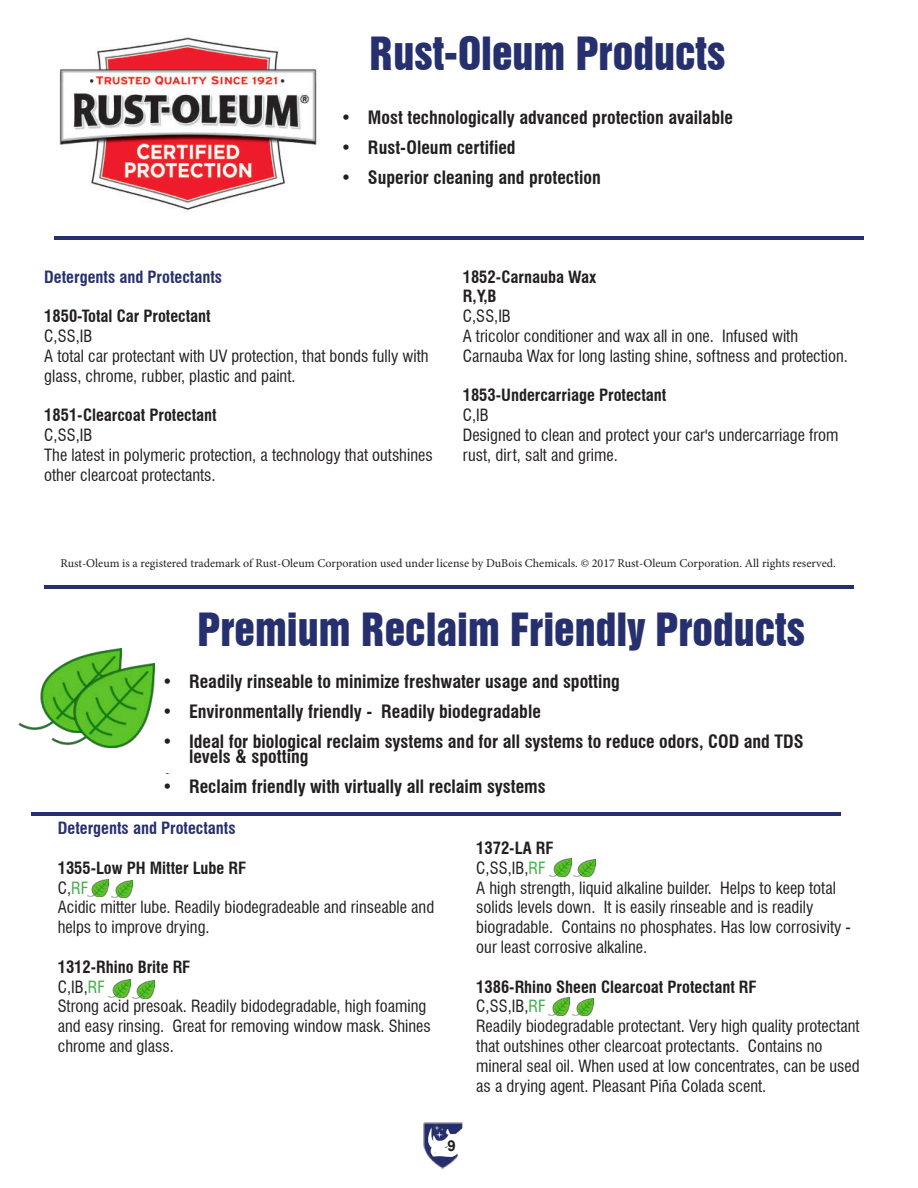
<style>
.page{position:relative;width:918px;height:1188px;background:#fff}
.page>*{position:absolute;margin:0;border:0;box-sizing:border-box;transform-origin:0 0}
.t1{font:42px "Swiss 921 BT Regular A";color:#27306e}
.t2{font:700 condensed 18px "Swiss 721 BT";color:#231f20}
.t3{font:condensed 16.5px/19.8px "Swiss 721 BT";color:#231f20}
.t4{font:700 condensed 16.5px/19.8px "Swiss 721 BT";color:#231f20}
.t5{font:700 condensed 16.5px "Swiss 721 BT";color:#27306e}
.t6{font:700 15px "Arial";color:#231f20}
.t7{font:12px "Minion Pro";color:#231f20}
.s1{font-weight:700}
.s2{color:#40ae49}
</style>
<div class="page">
<img style="left:59px;top:36px;width:261px;height:175px">
<hr style="left:54px;top:236px;width:810px;height:4px;background:#27306e">
<hr style="left:44px;top:585px;width:810px;height:4px;background:#27306e">
<hr style="left:31px;top:812px;width:810px;height:4px;background:#27306e">
<img style="left:423px;top:1122px;width:40px;height:48px">
<img style="left:87px;top:879px;width:22px;height:18px">
<img style="left:111px;top:880px;width:22px;height:18px">
<img style="left:109px;top:980px;width:21px;height:17px">
<img style="left:133px;top:981px;width:21px;height:17px">
<img style="left:550px;top:859px;width:21px;height:17px">
<img style="left:574px;top:859px;width:21px;height:18px">
<img style="left:548px;top:998px;width:22px;height:17px">
<img style="left:572px;top:998px;width:22px;height:18px">
<img style="left:19px;top:648px;width:103px;height:83px">
<img style="left:51px;top:664px;width:103px;height:83px">
<h1 class="t1" style="left:370px;top:26px;width:357px">Rust-Oleum Products</h1>
<p class="t2" style="left:341px;top:106px;width:394px">• Most technologically advanced protection available</p>
<p class="t2" style="left:341px;top:136px;width:176px">• Rust-Oleum certified</p>
<p class="t2" style="left:341px;top:166px;width:261px">• Superior cleaning and protection</p>
<p class="t5" style="left:44px;top:267px;width:179px">Detergents and Protectants</p>
<p class="t4" style="left:44px;top:306px;width:168px">1850-Total Car Protectant</p>
<p class="t3" style="left:44px;top:326px;width:386px">C,SS,IB<br>A total car protectant with UV protection, that bonds fully with glass, chrome, rubber, plastic and paint.</p>
<p class="t4" style="left:44px;top:405px;width:174px">1851-Clearcoat Protectant</p>
<p class="t3" style="left:44px;top:425px;width:390px">C,SS,IB<br>The latest in polymeric protection, a technology that outshines other clearcoat protectants.</p>
<p class="t4" style="left:463px;top:267px;width:135px">1852-Carnauba Wax<br>R,Y,B</p>
<p class="t3" style="left:463px;top:306px;width:387px">C,SS,IB<br>A tricolor conditioner and wax all in one. Infused with<br>Carnauba Wax for long lasting shine, softness and protection.</p>
<p class="t4" style="left:463px;top:386px;width:205px">1853-Undercarriage Protectant</p>
<p class="t3" style="left:463px;top:405px;width:377px">C,IB<br>Designed to clean and protect your car's undercarriage from rust, dirt, salt and grime.</p>
<p class="t7" style="left:61px;top:555px;width:777px">Rust-Oleum is a registered trademark of Rust-Oleum Corporation used under license by DuBois Chemicals. © 2017 Rust-Oleum Corporation. All rights reserved.</p>
<h1 class="t1" style="left:198px;top:602px;width:609px">Premium Reclaim Friendly Products</h1>
<p class="t2" style="left:162px;top:670px;width:459px">• Readily rinseable to minimize freshwater usage and spotting</p>
<p class="t2" style="left:162px;top:700px;width:380px">• Environmentally friendly - Readily biodegradable</p>
<p class="t2" style="left:162px;top:730px;width:643px">• Ideal for biological reclaim systems and for all systems to reduce odors, COD and TDS</p>
<p class="t2" style="left:189px;top:745px;width:121px">levels &amp; spotting</p>
<p class="t2" style="left:162px;top:760px;width:12px">•</p>
<p class="t2" style="left:162px;top:775px;width:385px">• Reclaim friendly with virtually all reclaim systems</p>
<p class="t5" style="left:58px;top:818px;width:179px">Detergents and Protectants</p>
<p class="t3" style="left:58px;top:858px;width:378px"><span class="s1">1355-Low PH Mitter Lube RF<br></span>C,<span class="s2">RF<br></span>Acidic mitter lube. Readily biodegradeable and rinseable and helps to improve drying.</p>
<p class="t3" style="left:58px;top:957px;width:375px"><span class="s1">1312-Rhino Brite RF<br></span>C,IB,<span class="s2">RF<br></span>Strong acid presoak. Readily bidodegradable, high foaming and easy rinsing. Great for removing window mask. Shines chrome and glass.</p>
<p class="t3" style="left:476px;top:838px;width:376px"><span class="s1">1372-LA RF<br></span>C,SS,IB,<span class="s2">RF<br></span>A high strength, liquid alkaline builder. Helps to keep total solids levels down. It is easily rinseable and is readily biogradable. Contains no phosphates. Has low corrosivity - our least corrosive alkaline.</p>
<p class="t3" style="left:476px;top:977px;width:385px"><span class="s1">1386-Rhino Sheen Clearcoat Protectant RF<br></span>C,SS,IB,<span class="s2">RF<br></span>Readily biodegradable protectant. Very high quality protectant that outshines other clearcoat protectants. Contains no mineral seal oil. When used at low concentrates, can be used as a drying agent. Pleasant Piña Colada scent.</p>
<p class="t6" style="left:447px;top:1136px;width:10px">9</p>
</div>
